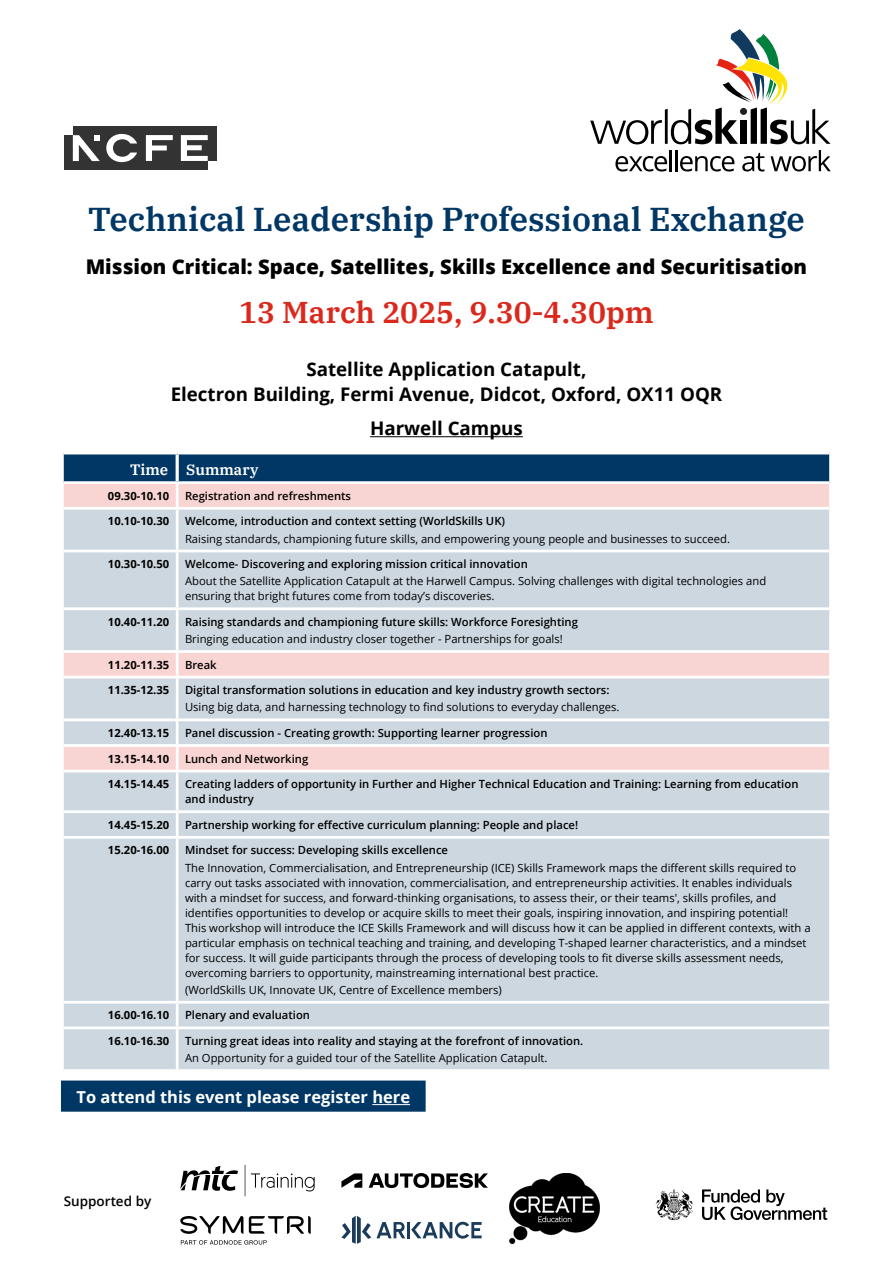
<style>
.page{position:relative;width:893px;height:1263px;background:#fff}
.page>*{position:absolute;margin:0;border:0;box-sizing:border-box;transform-origin:0 0}
.t1{font:600 33px "IBM Plex Serif";color:#003764}
.t2{font:600 30px "IBM Plex Serif";color:#da291c}
.t3{font:800 20.25px "Open Sans";color:#000}
.t4{font:700 18.75px/25.5px "Open Sans";color:#000;text-align:center}
.t5{font:700 16.5px "Open Sans";color:#fff}
.t6{font:600 15px "IBM Plex Serif";color:#fff}
.t7{font:600 13.5px "Open Sans";color:#000}
.t8{font:11.25px/15px "Open Sans";color:#000}
.t9{font:600 11.25px/15px "Open Sans";color:#000}
.t10{font:700 11.25px "Open Sans";color:#000}
</style>
<div class="page">
<div style="left:64px;top:454px;width:765px;height:27px;background:#003764"></div>
<div style="left:64px;top:484px;width:765px;height:23px;background:#f8d4d2"></div>
<svg style="left:64px;top:510px;width:765px;height:559px;background:#d0d6de"></svg>
<hr style="left:176px;top:454px;width:3px;height:27px;background:#fff">
<hr style="left:176px;top:484px;width:3px;height:23px;background:#fff">
<hr style="left:176px;top:510px;width:3px;height:40px;background:#fff">
<hr style="left:64px;top:550px;width:113px;height:2px;background:#fff">
<hr style="left:177px;top:550px;width:652px;height:2px;background:#fff">
<hr style="left:176px;top:552px;width:3px;height:55px;background:#fff">
<hr style="left:64px;top:607px;width:113px;height:3px;background:#fff">
<hr style="left:177px;top:607px;width:652px;height:3px;background:#fff">
<hr style="left:176px;top:610px;width:3px;height:40px;background:#fff">
<hr style="left:64px;top:650px;width:113px;height:3px;background:#fff">
<hr style="left:177px;top:650px;width:652px;height:3px;background:#fff">
<hr style="left:176px;top:653px;width:3px;height:23px;background:#fff">
<hr style="left:64px;top:676px;width:113px;height:2px;background:#fff">
<hr style="left:177px;top:676px;width:652px;height:2px;background:#fff">
<hr style="left:176px;top:678px;width:3px;height:40px;background:#fff">
<hr style="left:64px;top:718px;width:113px;height:3px;background:#fff">
<hr style="left:177px;top:718px;width:652px;height:3px;background:#fff">
<hr style="left:176px;top:721px;width:3px;height:23px;background:#fff">
<hr style="left:64px;top:744px;width:113px;height:3px;background:#fff">
<hr style="left:177px;top:744px;width:652px;height:3px;background:#fff">
<hr style="left:176px;top:747px;width:3px;height:23px;background:#fff">
<hr style="left:64px;top:770px;width:113px;height:2px;background:#fff">
<hr style="left:177px;top:770px;width:652px;height:2px;background:#fff">
<hr style="left:176px;top:772px;width:3px;height:38px;background:#fff">
<hr style="left:64px;top:810px;width:113px;height:3px;background:#fff">
<hr style="left:177px;top:810px;width:652px;height:3px;background:#fff">
<hr style="left:176px;top:813px;width:3px;height:23px;background:#fff">
<hr style="left:64px;top:836px;width:113px;height:3px;background:#fff">
<hr style="left:177px;top:836px;width:652px;height:3px;background:#fff">
<hr style="left:176px;top:839px;width:3px;height:162px;background:#fff">
<hr style="left:64px;top:1001px;width:113px;height:3px;background:#fff">
<hr style="left:177px;top:1001px;width:652px;height:3px;background:#fff">
<hr style="left:176px;top:1004px;width:3px;height:22px;background:#fff">
<hr style="left:64px;top:1026px;width:113px;height:3px;background:#fff">
<hr style="left:177px;top:1026px;width:652px;height:3px;background:#fff">
<hr style="left:176px;top:1029px;width:3px;height:40px;background:#fff">
<div style="left:61px;top:1080px;width:365px;height:32px;background:#003764"></div>
<hr style="left:372px;top:1104px;width:38px;height:1px;background:#fff">
<hr style="left:370px;top:436px;width:153px;height:1px;background:#000">
<svg style="left:590px;top:29px;width:241px;height:115px"></svg>
<svg style="left:615px;top:156px;width:52px;height:15px"></svg>
<hr style="left:670px;top:150px;width:2px;height:21px;background:#000">
<hr style="left:675px;top:150px;width:2px;height:21px;background:#000">
<svg style="left:680px;top:156px;width:54px;height:15px"></svg>
<svg style="left:742px;top:153px;width:22px;height:18px"></svg>
<svg style="left:770px;top:150px;width:61px;height:21px"></svg>
<div style="left:64px;top:135px;width:144px;height:35px;background:#333"></div>
<div style="left:73px;top:126px;width:144px;height:35px;background:#333"></div>
<svg style="left:73px;top:135px;width:27px;height:26px"></svg>
<svg style="left:181px;top:135px;width:27px;height:26px"></svg>
<svg style="left:146px;top:135px;width:27px;height:26px"></svg>
<svg style="left:106px;top:134px;width:31px;height:28px"></svg>
<svg style="left:702px;top:1189px;width:125px;height:31px"></svg>
<svg style="left:656px;top:1189px;width:37px;height:31px"></svg>
<svg style="left:341px;top:1173px;width:147px;height:15px"></svg>
<hr style="left:407px;top:1222px;width:3px;height:16px;background:#1b3b5a">
<svg style="left:411px;top:1222px;width:71px;height:16px"></svg>
<svg style="left:341px;top:1216px;width:64px;height:28px"></svg>
<svg style="left:181px;top:1240px;width:86px;height:5px"></svg>
<svg style="left:180px;top:1216px;width:63px;height:18px"></svg>
<svg style="left:249px;top:1216px;width:62px;height:18px"></svg>
<img style="left:509px;top:1173px;width:91px;height:70px">
<svg style="left:180px;top:1165px;width:135px;height:31px"></svg>
<h1 class="t1" style="left:88px;top:193px;width:718px">Technical Leadership Professional Exchange</h1>
<h3 class="t3" style="left:86px;top:251px;width:723px">Mission Critical: Space, Satellites, Skills Excellence and Securitisation</h3>
<h2 class="t2" style="left:239px;top:289px;width:416px">13 March 2025, 9.30-4.30pm</h2>
<h3 class="t4" style="left:171px;top:356px;width:553px">Satellite Application Catapult,<br>Electron Building, Fermi Avenue, Didcot, Oxford, OX11 OQR</h3>
<h3 class="t4" style="left:370px;top:415px;width:154px">Harwell Campus</h3>
<h3 class="t6" style="left:130px;top:457px;width:130px">Time Summary</h3>
<p class="t10" style="left:108px;top:488px;width:63px">09.30-10.10</p>
<p class="t9" style="left:185px;top:488px;width:168px">Registration and refreshments</p>
<p class="t10" style="left:108px;top:513px;width:63px">10.10-10.30</p>
<p class="t9" style="left:185px;top:514px;width:322px">Welcome, introduction and context setting (WorldSkills UK)</p>
<p class="t8" style="left:185px;top:531px;width:547px">Raising standards, championing future skills, and empowering young people and businesses to succeed.</p>
<p class="t10" style="left:108px;top:556px;width:63px">10.30-10.50</p>
<p class="t9" style="left:185px;top:556px;width:344px">Welcome- Discovering and exploring mission critical innovation</p>
<p class="t8" style="left:185px;top:573px;width:583px">About the Satellite Application Catapult at the Harwell Campus. Solving challenges with digital technologies and ensuring that bright futures come from today’s discoveries.</p>
<p class="t10" style="left:108px;top:614px;width:63px">10.40-11.20</p>
<p class="t9" style="left:185px;top:614px;width:394px">Raising standards and championing future skills: Workforce Foresighting</p>
<p class="t8" style="left:185px;top:631px;width:379px">Bringing education and industry closer together - Partnerships for goals!</p>
<p class="t10" style="left:108px;top:657px;width:63px">11.20-11.35</p>
<p class="t9" style="left:185px;top:657px;width:33px">Break</p>
<p class="t10" style="left:108px;top:682px;width:63px">11.35-12.35</p>
<p class="t9" style="left:185px;top:682px;width:426px">Digital transformation solutions in education and key industry growth sectors:</p>
<p class="t8" style="left:185px;top:699px;width:436px">Using big data, and harnessing technology to find solutions to everyday challenges.</p>
<p class="t10" style="left:108px;top:725px;width:63px">12.40-13.15</p>
<p class="t9" style="left:185px;top:725px;width:364px">Panel discussion - Creating growth: Supporting learner progression</p>
<p class="t10" style="left:108px;top:750px;width:63px">13.15-14.10</p>
<p class="t9" style="left:185px;top:751px;width:125px">Lunch and Networking</p>
<p class="t10" style="left:108px;top:776px;width:63px">14.15-14.45</p>
<p class="t9" style="left:185px;top:776px;width:615px">Creating ladders of opportunity in Further and Higher Technical Education and Training: Learning from education and industry</p>
<p class="t10" style="left:108px;top:817px;width:63px">14.45-15.20</p>
<p class="t9" style="left:185px;top:817px;width:395px">Partnership working for effective curriculum planning: People and place!</p>
<p class="t10" style="left:108px;top:842px;width:63px">15.20-16.00</p>
<p class="t9" style="left:185px;top:843px;width:265px">Mindset for success: Developing skills excellence</p>
<p class="t8" style="left:185px;top:860px;width:627px">The Innovation, Commercialisation, and Entrepreneurship (ICE) Skills Framework maps the different skills required to carry out tasks associated with innovation, commercialisation, and entrepreneurship activities. It enables individuals with a mindset for success, and forward-thinking organisations, to assess their, or their teams', skills profiles, and identifies opportunities to develop or acquire skills to meet their goals, inspiring innovation, and inspiring potential!<br>This workshop will introduce the ICE Skills Framework and will discuss how it can be applied in different contexts, with a particular emphasis on technical teaching and training, and developing T-shaped learner characteristics, and a mindset for success. It will guide participants through the process of developing tools to fit diverse skills assessment needs, overcoming barriers to opportunity, mainstreaming international best practice.</p>
<p class="t8" style="left:185px;top:982px;width:318px">(WorldSkills UK, Innovate UK, Centre of Excellence members)</p>
<p class="t10" style="left:108px;top:1007px;width:63px">16.00-16.10</p>
<p class="t9" style="left:185px;top:1007px;width:127px">Plenary and evaluation</p>
<p class="t10" style="left:108px;top:1033px;width:63px">16.10-16.30</p>
<p class="t9" style="left:185px;top:1033px;width:400px">Turning great ideas into reality and staying at the forefront of innovation.</p>
<p class="t8" style="left:185px;top:1050px;width:364px">An Opportunity for a guided tour of the Satellite Application Catapult.</p>
<h3 class="t5" style="left:77px;top:1086px;width:335px">To attend this event please register here</h3>
<p class="t7" style="left:64px;top:1192px;width:89px">Supported by</p>
</div>
